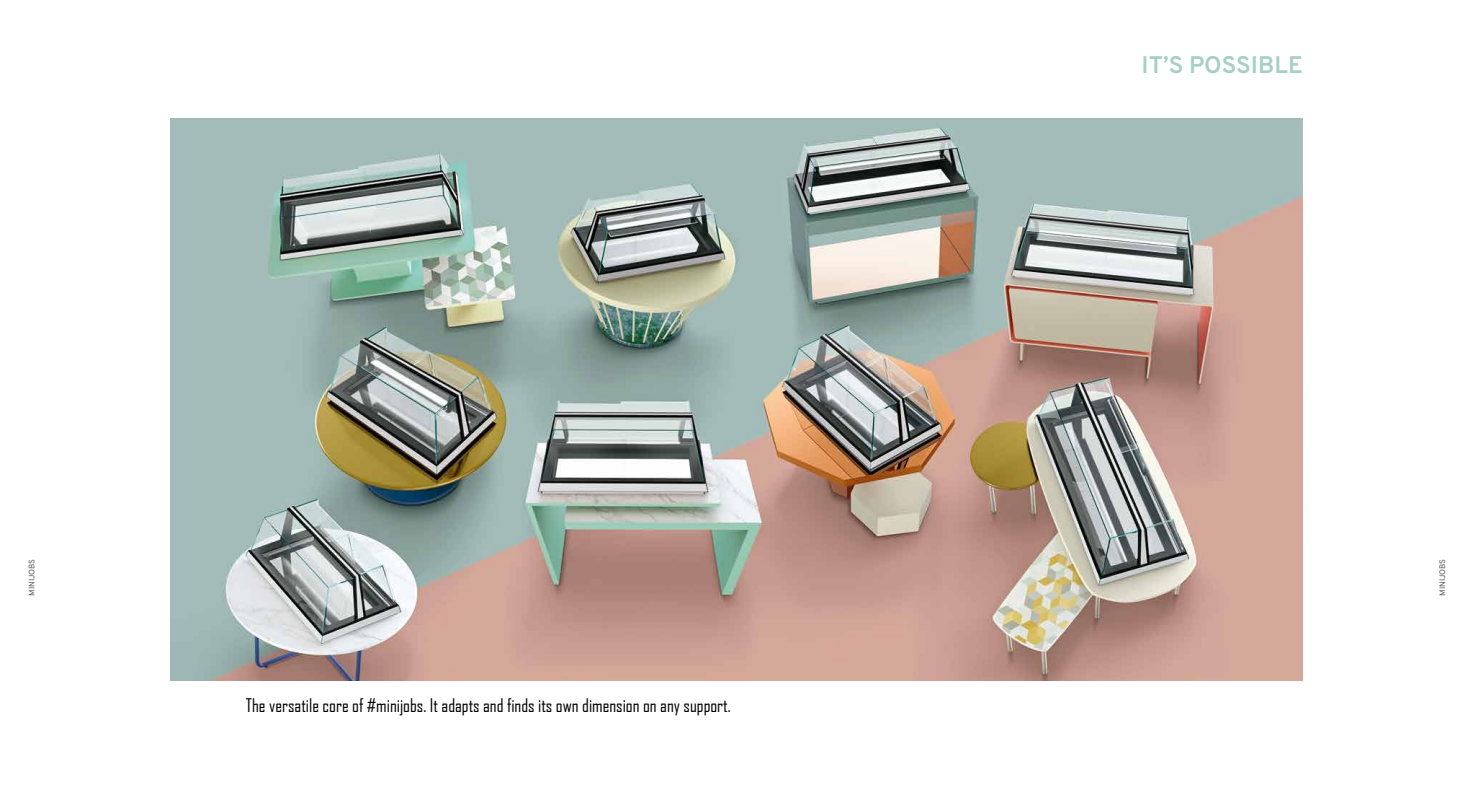
<style>
.page{position:relative;width:1475px;height:794px;background:#fff}
.page>*{position:absolute;margin:0;border:0;box-sizing:border-box;transform-origin:0 0}
.t1{font:700 24px "Overpass";color:#a6cfc8}
.t2{font:18px "Agency FB";color:#000}
.t3{font:8px "Overpass";letter-spacing:-.01em;color:#575756}
</style>
<div class="page">
<img style="left:170px;top:118px;width:1132px;height:562px">
<h1 class="t1" style="left:1141px;top:50px;width:163px">IT’S POSSIBLE</h1>
<p class="t3" style="left:27px;top:595px;width:38px;rotate:-90deg">MINIJOBS</p>
<p class="t3" style="left:1436px;top:595px;width:38px;rotate:-90deg">MINIJOBS</p>
<p class="t2" style="left:246px;top:694px;width:486px">The versatile core of #minijobs. It adapts and finds its own dimension on any support.</p>
</div>
